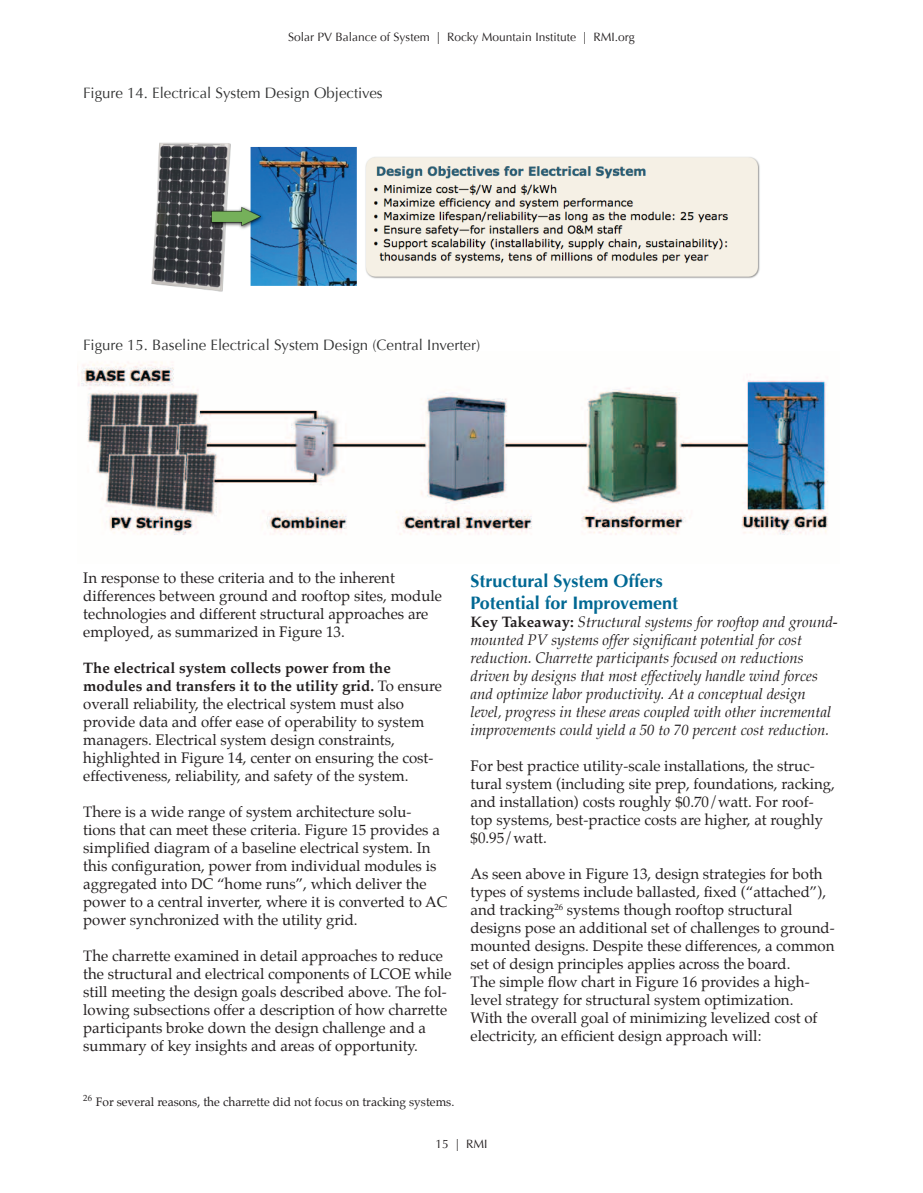
<style>
.page{position:relative;width:923px;height:1193px;background:#fff}
.page>*{position:absolute;margin:0;border:0;box-sizing:border-box;transform-origin:0 0}
.t1{font:700 18px/21.6px "Optima";color:#006893}
.t2{font:15px/18px "Palatino";color:#231f20}
.t3{font:italic 15px/18px "Palatino";color:#231f20}
.t4{font:15px "Optima";color:#313232}
.t5{font:12px "Palatino";color:#231f20}
.t6{font:12px "Optima";color:#231f20}
.s1{font-weight:700}
.s2{font-weight:700;font-style:normal}
</style>
<div class="page">
<img style="left:151px;top:142px;width:609px;height:150px">
<img style="left:77px;top:361px;width:751px;height:174px">
<p class="t6" style="left:288px;top:30px;width:348px">Solar PV Balance of System | Rocky Mountain Institute | RMI.org</p>
<p class="t4" style="left:83px;top:85px;width:301px">Figure 14. Electrical System Design Objectives</p>
<p class="t4" style="left:83px;top:336px;width:398px">Figure 15. Baseline Electrical System Design (Central Inverter)</p>
<p class="t2" style="left:83px;top:569px;width:360px">In response to these criteria and to the inherent differences between ground and rooftop sites, module technologies and different structural approaches are employed, as summarized in Figure 13.</p>
<p class="t2" style="left:83px;top:659px;width:360px"><span class="s1">The electrical system collects power from the modules and transfers it to the utility grid.</span> To ensure overall reliability, the electrical system must also provide data and offer ease of operability to system managers. Electrical system design constraints, highlighted in Figure 14, center on ensuring the cost&shy;effectiveness, reliability, and safety of the system.</p>
<p class="t2" style="left:83px;top:803px;width:365px">There is a wide range of system architecture solu&shy;tions that can meet these criteria. Figure 15 provides a simplified diagram of a baseline electrical system. In this configuration, power from individual modules is aggregated into DC “home runs”, which deliver the power to a central inverter, where it is converted to AC power synchronized with the utility grid.</p>
<p class="t2" style="left:83px;top:947px;width:370px">The charrette examined in detail approaches to reduce the structural and electrical components of LCOE while still meeting the design goals described above. The fol&shy;lowing subsections offer a description of how charrette participants broke down the design challenge and a summary of key insights and areas of opportunity.</p>
<p class="t5" style="left:83px;top:1091px;width:372px"><sup>26</sup> For several reasons, the charrette did not focus on tracking systems.</p>
<p class="t1" style="left:470px;top:570px;width:209px">Structural System Offers<br>Potential for Improvement</p>
<p class="t3" style="left:470px;top:613px;width:369px"><span class="s2">Key Takeaway:</span> Structural systems for rooftop and ground&shy;mounted PV systems offer significant potential for cost reduction. Charrette participants focused on reductions driven by designs that most effectively handle wind forces and optimize labor productivity. At a conceptual design level, progress in these areas coupled with other incremental improvements could yield a 50 to 70 percent cost reduction.</p>
<p class="t2" style="left:470px;top:757px;width:366px">For best practice utility-scale installations, the struc&shy;tural system (including site prep, foundations, racking, and installation) costs roughly $0.70/watt. For roof&shy;top systems, best-practice costs are higher, at roughly $0.95/watt.</p>
<p class="t2" style="left:470px;top:865px;width:365px">As seen above in Figure 13, design strategies for both types of systems include ballasted, fixed (“attached”), and tracking<sup>26</sup> systems though rooftop structural designs pose an additional set of challenges to ground&shy;mounted designs. Despite these differences, a common set of design principles applies across the board.<br>The simple flow chart in Figure 16 provides a high&shy;level strategy for structural system optimization.<br>With the overall goal of minimizing levelized cost of electricity, an efficient design approach will:</p>
<p class="t6" style="left:435px;top:1136px;width:54px">15 | RMI</p>
</div>
